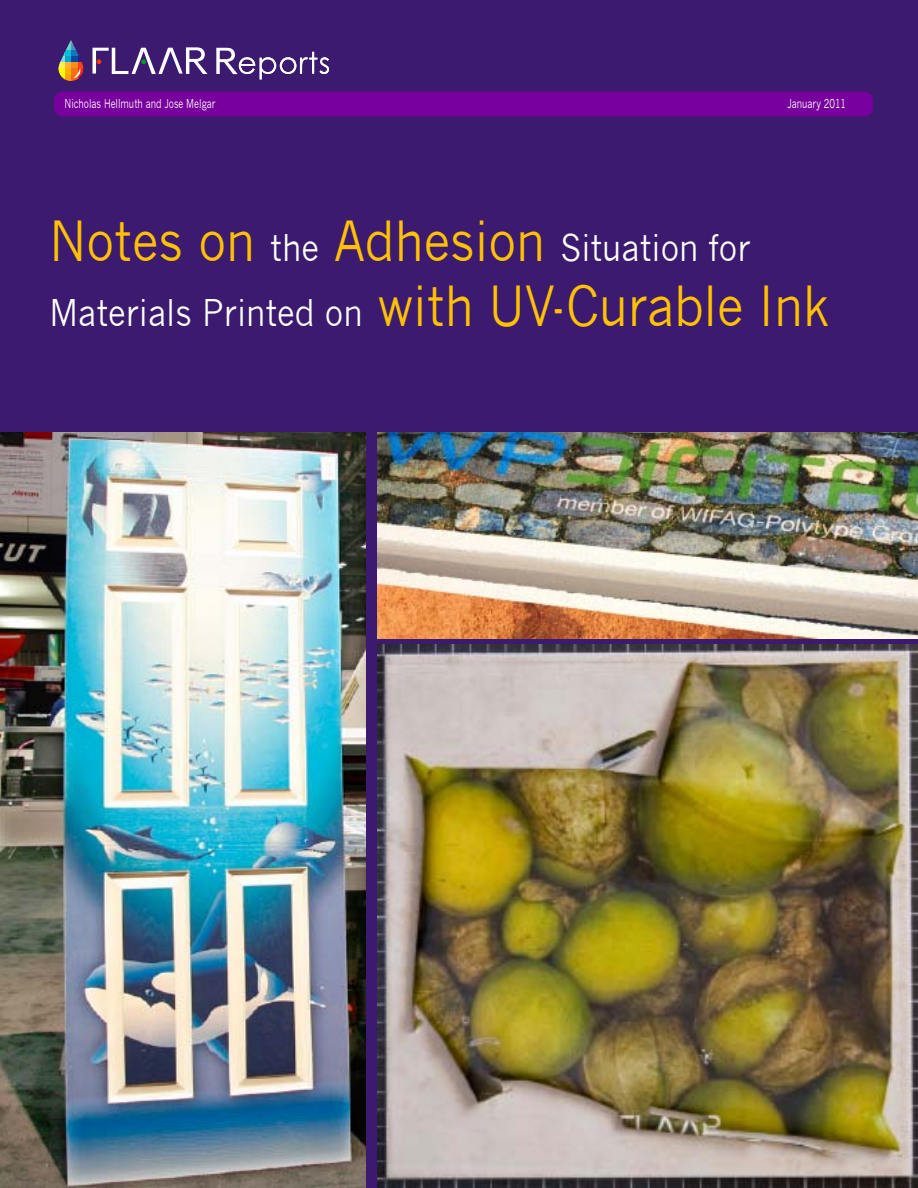
<style>
.page{position:relative;width:918px;height:1188px;background:#3c1a6f}
.page>*{position:absolute;margin:0;border:0;box-sizing:border-box;transform-origin:0 0}
.t1{font:54px "News Gothic";color:#ffc100;scale:.9 1}
.t2{font:36px "News Gothic";color:#fff;scale:.9 1}
.t3{font:12px "News Gothic";color:#fff;scale:.75 1}
.s1{font-size:36px;color:#fff}
.s2{font-size:54px;color:#ffc100}
</style>
<div class="page">
<img style="left:378px;top:644px;width:540px;height:544px">
<div style="left:54px;top:92px;width:819px;height:24px;background:#78009d;border-radius:9px"></div>
<svg style="left:216px;top:48px;width:113px;height:31px"></svg>
<div style="left:64px;top:56px;width:7px;height:6px;background:#00a7cf"></div>
<div style="left:64px;top:50px;width:7px;height:6px;background:#00c1d6"></div>
<div style="left:64px;top:75px;width:7px;height:6px;background:#ffa200"></div>
<div style="left:64px;top:62px;width:7px;height:7px;background:#ffb135"></div>
<div style="left:64px;top:69px;width:7px;height:6px;background:#ffb100"></div>
<svg style="left:66px;top:43px;width:5px;height:7px"></svg>
<svg style="left:60px;top:56px;width:4px;height:6px"></svg>
<svg style="left:58px;top:62px;width:6px;height:7px"></svg>
<svg style="left:58px;top:69px;width:6px;height:6px"></svg>
<div style="left:71px;top:56px;width:7px;height:6px;background:#0748a2"></div>
<div style="left:71px;top:50px;width:7px;height:6px;background:#1376b9"></div>
<svg style="left:71px;top:75px;width:7px;height:6px"></svg>
<div style="left:71px;top:62px;width:7px;height:7px;background:#ff8b1e"></div>
<div style="left:71px;top:69px;width:7px;height:6px;background:#ff730e"></div>
<svg style="left:71px;top:43px;width:5px;height:7px"></svg>
<svg style="left:78px;top:56px;width:4px;height:6px"></svg>
<svg style="left:78px;top:62px;width:6px;height:7px"></svg>
<svg style="left:81px;top:69px;width:3px;height:6px"></svg>
<svg style="left:92px;top:47px;width:116px;height:27px"></svg>
<svg style="left:73px;top:67px;width:8px;height:11px"></svg>
<img style="left:0;top:432px;width:365px;height:756px">
<img style="left:378px;top:433px;width:540px;height:205px">
<p class="t3" style="left:64px;top:97px;width:203px">Nicholas Hellmuth and Jose Melgar</p>
<p class="t3" style="left:787px;top:97px;width:80px">January 2011</p>
<h1 class="t1" style="left:50px;top:210px;width:780px">Notes on <span class="s1">the</span> Adhesion <span class="s1">Situation for</span></h1>
<h2 class="t2" style="left:50px;top:292px;width:868px">Materials Printed on <span class="s2">with UV-Curable Ink</span></h2>
</div>
